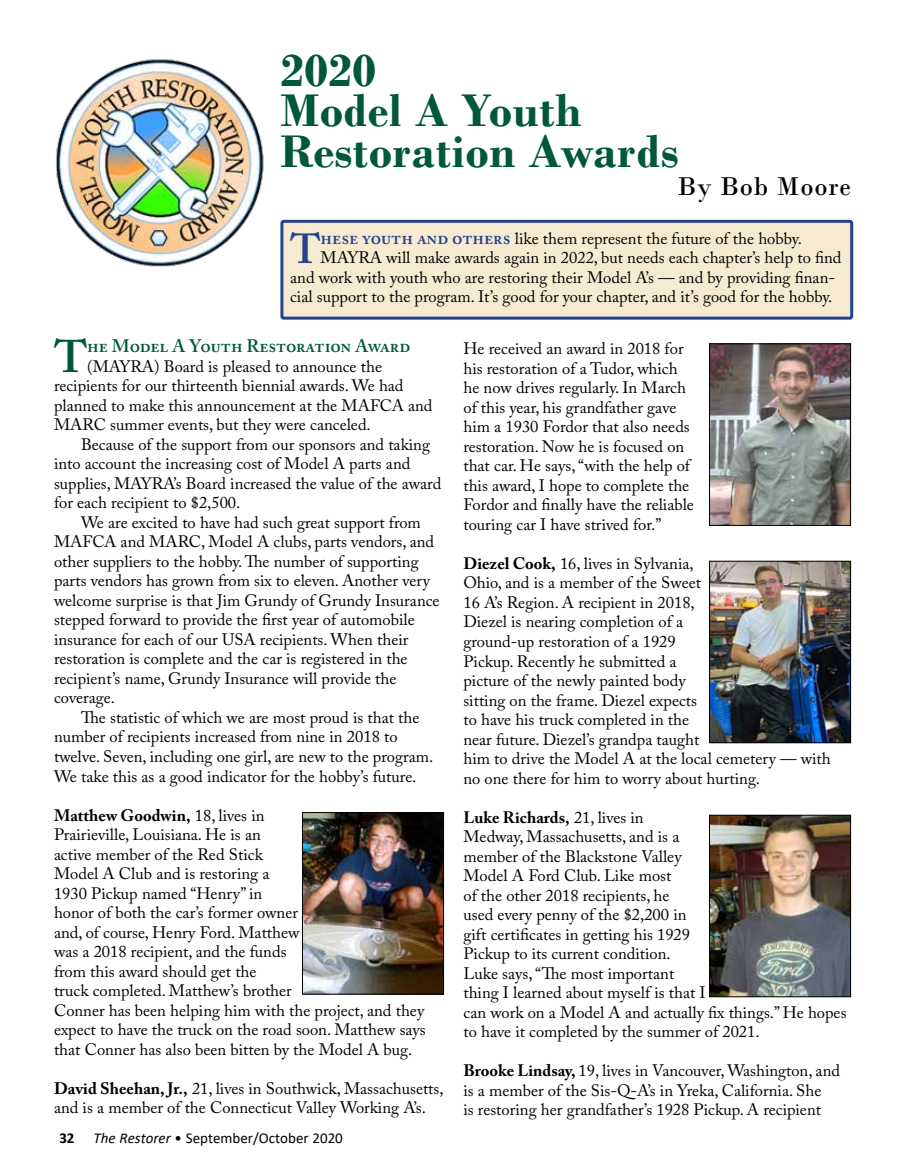
<style>
.page{position:relative;width:905px;height:1175px;background:#fff}
.page>*{position:absolute;margin:0;border:0;box-sizing:border-box;transform-origin:0 0}
.t1{font:700 48px/40.5px "Bodoni";letter-spacing:.01em;color:#00583c}
.t2{font:600 45.45px "Adobe Caslon Pro";color:#00583c}
.t3{font:600 41.7px "Adobe Caslon Pro";color:#26418e}
.t4{font:27px "Bodoni";letter-spacing:.03em;color:#000}
.t5{font:600 18px "Adobe Caslon Pro";letter-spacing:-.005em;color:#00583c}
.t6{font:16.5px/19.5px "Adobe Caslon Pro";color:#000}
.t7{font:15px "Calibri";color:#000}
.t8{font:700 15px "Calibri";color:#000}
.s1{font-weight:600;font-size:18px;color:#26418e}
.s2{font-weight:700}
.s3{font-style:italic}
</style>
<div class="page">
<img style="left:56px;top:59px;width:208px;height:208px">
<div style="left:282px;top:221px;width:569px;height:97px;background:#f6ead1;border-radius:2px"></div>
<div style="left:280px;top:220px;width:573px;height:99px;border:3px solid #26418e;border-radius:2px"></div>
<img style="left:304px;top:814px;width:138px;height:178px">
<div style="left:302px;top:812px;width:142px;height:182px;border:1px solid #000"></div>
<img style="left:711px;top:563px;width:137px;height:178px">
<div style="left:709px;top:561px;width:141px;height:182px;border:1px solid #000"></div>
<img style="left:711px;top:816px;width:137px;height:179px">
<div style="left:709px;top:814px;width:141px;height:183px;border:1px solid #000"></div>
<img style="left:711px;top:345px;width:137px;height:179px">
<div style="left:709px;top:343px;width:141px;height:183px;border:1px solid #000"></div>
<h1 class="t1" style="left:280px;top:50px;width:400px">2020<br>Model A Youth<br>Restoration Awards</h1>
<h3 class="t4" style="left:677px;top:171px;width:175px">By Bob Moore</h3>
<h3 class="t3" style="left:290px;top:224px;width:32px">T</h3>
<p class="t6" style="left:320px;top:228px;width:483px"><span class="s1">hese youth and others</span> like them represent the future of the hobby.</p>
<p class="t6" style="left:320px;top:248px;width:522px">MAYRA will make awards again in 2022, but needs each chapter’s help to find</p>
<p class="t6" style="left:290px;top:267px;width:546px">and work with youth who are restoring their Model A’s — and by providing finan-</p>
<p class="t6" style="left:290px;top:287px;width:544px">cial support to the program. It’s good for your chapter, and it’s good for the hobby.</p>
<h2 class="t2" style="left:54px;top:329px;width:34px">T</h2>
<p class="t5" style="left:87px;top:335px;width:325px">he Model A Youth Restoration Award</p>
<p class="t6" style="left:54px;top:356px;width:380px;text-indent:33px">(MAYRA) Board is pleased to announce the recipients for our thirteenth biennial awards. We had planned to make this announcement at the MAFCA and MARC summer events, but they were canceled.</p>
<p class="t6" style="left:54px;top:434px;width:389px;text-indent:27px">Because of the support from our sponsors and taking into account the increasing cost of Model A parts and supplies, MAYRA’s Board increased the value of the award for each recipient to $2,500.</p>
<p class="t6" style="left:54px;top:512px;width:387px;text-indent:27px">We are excited to have had such great support from MAFCA and MARC, Model A clubs, parts vendors, and other suppliers to the hobby. The number of supporting parts vendors has grown from six to eleven. Another very welcome surprise is that Jim Grundy of Grundy Insurance stepped forward to provide the first year of automobile insurance for each of our USA recipients. When their restoration is complete and the car is registered in the recipient’s name, Grundy Insurance will provide the coverage.</p>
<p class="t6" style="left:54px;top:707px;width:381px;text-indent:27px">The statistic of which we are most proud is that the number of recipients increased from nine in 2018 to twelve. Seven, including one girl, are new to the program.<br>We take this as a good indicator for the hobby’s future.</p>
<p class="t6" style="left:54px;top:805px;width:373px"><span class="s2">Matthew Goodwin,</span> 18, lives in<br>Prairieville, Louisiana. He is an<br>active member of the Red Stick<br>Model A Club and is restoring a<br>1930 Pickup named “Henry” in<br>honor of both the car’s former owner<br>and, of course, Henry Ford. Matthew<br>was a 2018 recipient, and the funds<br>from this award should get the<br>truck completed. Matthew’s brother<br>Conner has been helping him with the project, and they expect to have the truck on the road soon. Matthew says that Conner has also been bitten by the Model A bug.</p>
<p class="t6" style="left:54px;top:1078px;width:391px"><span class="s2">David Sheehan, Jr.,</span> 21, lives in Southwick, Massachusetts, and is a member of the Connecticut Valley Working A’s.</p>
<p class="t8" style="left:59px;top:1127px;width:17px">32</p>
<p class="t7" style="left:94px;top:1127px;width:251px"><span class="s3">The Restorer</span> • September/October 2020</p>
<p class="t6" style="left:463px;top:339px;width:232px">He received an award in 2018 for his restoration of a Tudor, which he now drives regularly. In March of this year, his grandfather gave him a 1930 Fordor that also needs restoration. Now he is focused on that car. He says, “with the help of this award, I hope to complete the Fordor and finally have the reliable touring car I have strived for.”</p>
<p class="t6" style="left:463px;top:553px;width:369px"><span class="s2">Diezel Cook,</span> 16, lives in Sylvania,<br>Ohio, and is a member of the Sweet<br>16 A’s Region. A recipient in 2018,<br>Diezel is nearing completion of a<br>ground-up restoration of a 1929<br>Pickup. Recently he submitted a<br>picture of the newly painted body<br>sitting on the frame. Diezel expects<br>to have his truck completed in the<br>near future. Diezel’s grandpa taught<br>him to drive the Model A at the local cemetery — with no one there for him to worry about hurting.</p>
<p class="t6" style="left:463px;top:807px;width:384px"><span class="s2">Luke Richards,</span> 21, lives in<br>Medway, Massachusetts, and is a<br>member of the Blackstone Valley<br>Model A Ford Club. Like most<br>of the other 2018 recipients, he<br>used every penny of the $2,200 in<br>gift certificates in getting his 1929<br>Pickup to its current condition.<br>Luke says, “The most important<br>thing I learned about myself is that I<br>can work on a Model A and actually fix things.” He hopes to have it completed by the summer of 2021.</p>
<p class="t6" style="left:463px;top:1060px;width:378px"><span class="s2">Brooke Lindsay,</span> 19, lives in Vancouver, Washington, and is a member of the Sis-Q-A’s in Yreka, California. She<br>is restoring her grandfather’s 1928 Pickup. A recipient</p>
</div>
